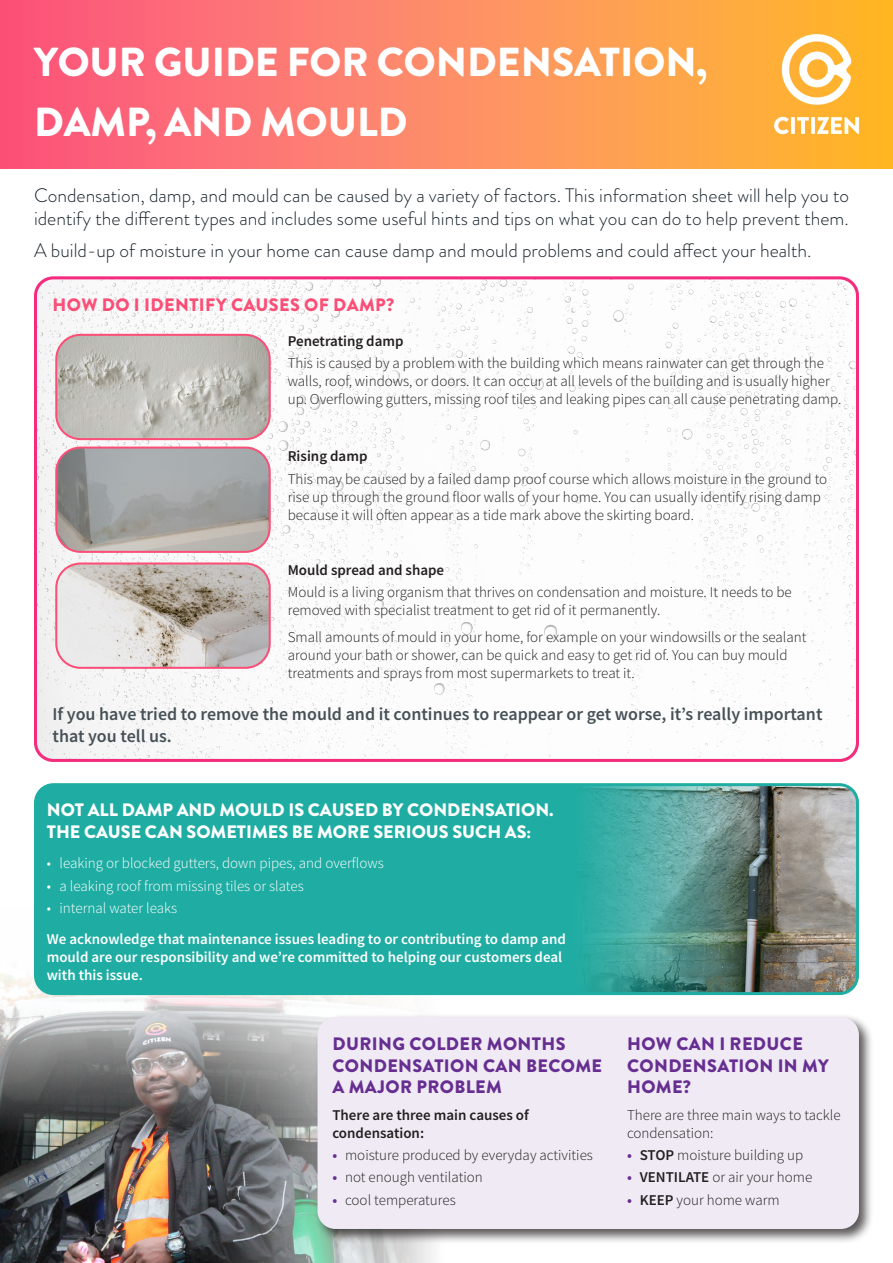
<style>
.page{position:relative;width:893px;height:1263px;background:#fff}
.page>*{position:absolute;margin:0;border:0;box-sizing:border-box;transform-origin:0 0}
.t1{font:900 40.5px/60px "Brandon Grotesque";color:#fff}
.t2{font:300 19.5px/23.4px "Brandon Grotesque";color:#18252d}
.t3{font:600 18px/21.6px "Source Sans Pro";color:#465157}
.t4{font:900 18px/21.6px "Brandon Grotesque";letter-spacing:.02em;color:#662e91}
.t5{font:900 18px/21.6px "Brandon Grotesque";color:#fff}
.t6{font:900 18px "Brandon Grotesque";letter-spacing:.02em;color:#fc4e77}
.t7{font:300 15px/18px "Source Sans Pro";color:#231f20}
.t8{font:600 15px/18px "Source Sans Pro";color:#fff}
.t9{font:300 15px "Source Sans Pro";color:#fff}
.t10{font:600 15px/18px "Source Sans Pro";color:#231f20}
.s1{font-weight:600;color:#662e91}
.s2{font-weight:600}
</style>
<div class="page">
<svg style="left:0;top:0;width:893px;height:168px;background:#fd8366"></svg>
<img style="left:0;top:973px;width:500px;height:290px">
<div style="left:315px;top:1014px;width:559px;height:230px;background:#231f20;opacity:.75"></div>
<div style="left:317px;top:1017px;width:542px;height:212px;background:#f0eaf4;border-radius:18px"></div>
<img style="left:38px;top:280px;width:817px;height:478px">
<img style="left:749px;top:10px;width:135px;height:158px">
<img style="left:56px;top:335px;width:214px;height:104px">
<div style="left:55px;top:334px;width:216px;height:106px;border:2px solid #fc4e77;border-radius:24px"></div>
<img style="left:56px;top:448px;width:214px;height:104px">
<div style="left:55px;top:447px;width:216px;height:106px;border:2px solid #fc4e77;border-radius:24px"></div>
<img style="left:56px;top:563px;width:214px;height:105px">
<div style="left:55px;top:562px;width:216px;height:107px;border:2px solid #fc4e77;border-radius:24px"></div>
<div style="left:34px;top:276px;width:825px;height:486px;border:3px solid #f52b7d;border-radius:18px"></div>
<div style="left:36px;top:785px;width:821px;height:208px;background:#1fada3;border-radius:18px"></div>
<img style="left:584px;top:787px;width:271px;height:204px">
<div style="left:34px;top:783px;width:825px;height:212px;border:3px solid #1fada3;border-radius:18px"></div>
<p class="t1" style="left:34px;top:33px;width:674px">YOUR GUIDE FOR CONDENSATION,<br>DAMP, AND MOULD</p>
<p class="t2" style="left:34px;top:184px;width:817px">Condensation, damp, and mould can be caused by a variety of factors. This information sheet will help you to identify the different types and includes some useful hints and tips on what you can do to help prevent them.</p>
<p class="t2" style="left:34px;top:239px;width:779px">A build-up of moisture in your home can cause damp and mould problems and could affect your health.</p>
<p class="t6" style="left:53px;top:292px;width:343px">HOW DO I IDENTIFY CAUSES OF DAMP?</p>
<p class="t10" style="left:288px;top:332px;width:117px">Penetrating damp</p>
<p class="t7" style="left:288px;top:354px;width:555px">This is caused by a problem with the building which means rainwater can get through the walls, roof, windows, or doors. It can occur at all levels of the building and is usually higher up. Overflowing gutters, missing roof tiles and leaking pipes can all cause penetrating damp.</p>
<p class="t10" style="left:288px;top:447px;width:81px">Rising damp</p>
<p class="t7" style="left:288px;top:469px;width:541px">This may be caused by a failed damp proof course which allows moisture in the ground to rise up through the ground floor walls of your home. You can usually identify rising damp because it will often appear as a tide mark above the skirting board.</p>
<p class="t10" style="left:288px;top:561px;width:158px">Mould spread and shape</p>
<p class="t7" style="left:288px;top:583px;width:506px">Mould is a living organism that thrives on condensation and moisture. It needs to be removed with specialist treatment to get rid of it permanently.</p>
<p class="t7" style="left:288px;top:628px;width:520px">Small amounts of mould in your home, for example on your windowsills or the sealant around your bath or shower, can be quick and easy to get rid of. You can buy mould treatments and sprays from most supermarkets to treat it.</p>
<p class="t3" style="left:53px;top:703px;width:771px">If you have tried to remove the mould and it continues to reappear or get worse, it’s really important that you tell us.</p>
<p class="t5" style="left:47px;top:799px;width:508px">NOT ALL DAMP AND MOULD IS CAUSED BY CONDENSATION.<br>THE CAUSE CAN SOMETIMES BE MORE SERIOUS SUCH AS:</p>
<p class="t9" style="left:47px;top:854px;width:338px">• leaking or blocked gutters, down pipes, and overflows</p>
<p class="t9" style="left:47px;top:876px;width:259px">• a leaking roof from missing tiles or slates</p>
<p class="t9" style="left:47px;top:899px;width:132px">• internal water leaks</p>
<p class="t8" style="left:47px;top:929px;width:521px">We acknowledge that maintenance issues leading to or contributing to damp and mould are our responsibility and we’re committed to helping our customers deal with this issue.</p>
<p class="t4" style="left:332px;top:1033px;width:271px">DURING COLDER MONTHS<br>CONDENSATION CAN BECOME<br>A MAJOR PROBLEM</p>
<p class="t10" style="left:332px;top:1106px;width:198px">There are three main causes of condensation:</p>
<p class="t7" style="left:332px;top:1146px;width:262px"><span class="s1">•</span> moisture produced by everyday activities</p>
<p class="t7" style="left:332px;top:1168px;width:152px"><span class="s1">•</span> not enough ventilation</p>
<p class="t7" style="left:332px;top:1191px;width:125px"><span class="s1">•</span> cool temperatures</p>
<p class="t4" style="left:627px;top:1033px;width:203px">HOW CAN I REDUCE<br>CONDENSATION IN MY<br>HOME?</p>
<p class="t7" style="left:627px;top:1106px;width:215px">There are three main ways to tackle condensation:</p>
<p class="t7" style="left:627px;top:1146px;width:178px"><span class="s1">•</span> <span class="s2">STOP</span> moisture building up</p>
<p class="t7" style="left:627px;top:1168px;width:187px"><span class="s1">•</span> <span class="s2">VENTILATE</span> or air your home</p>
<p class="t7" style="left:627px;top:1191px;width:154px"><span class="s1">•</span> <span class="s2">KEEP</span> your home warm</p>
</div>
